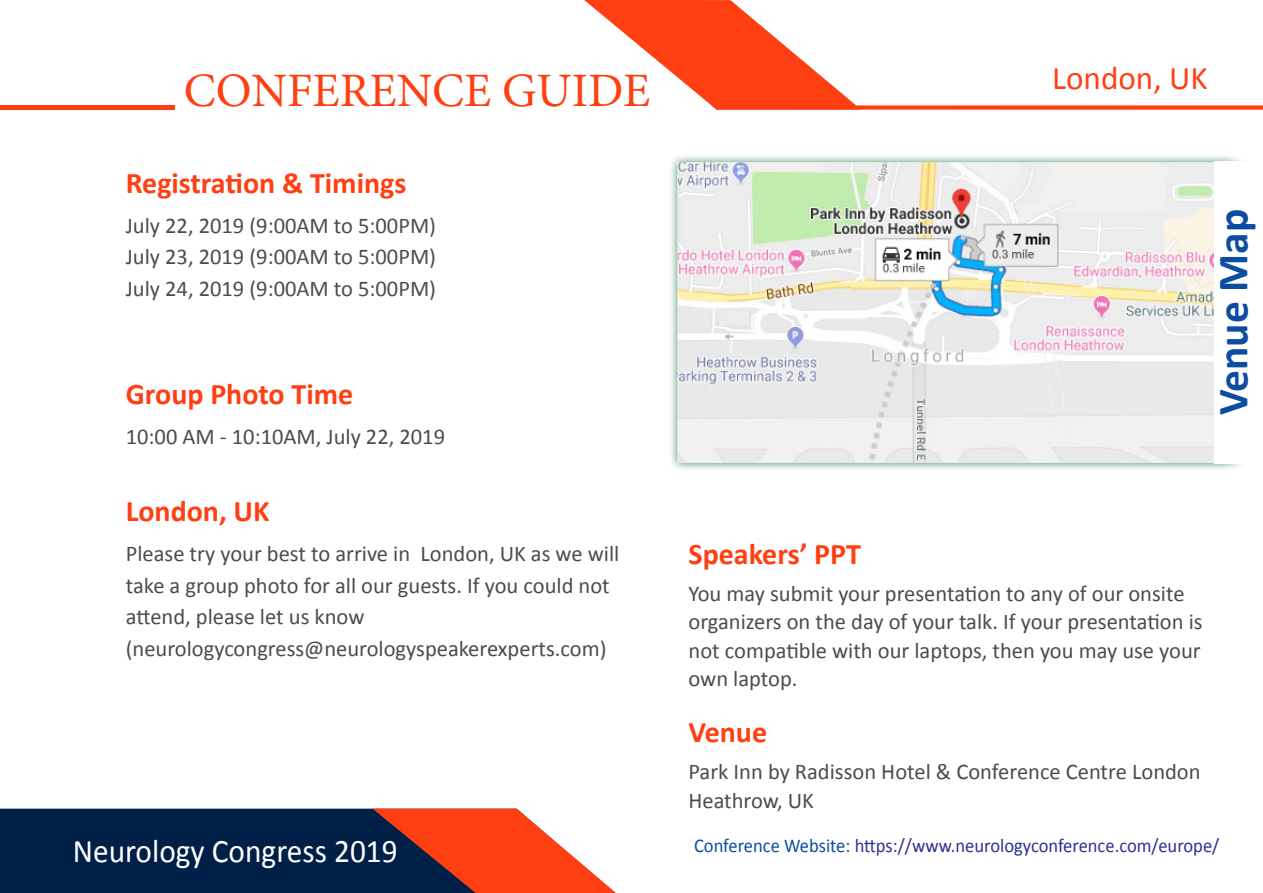
<style>
.page{position:relative;width:1263px;height:893px;background:#fff}
.page>*{position:absolute;margin:0;border:0;box-sizing:border-box;transform-origin:0 0}
.t1{font:48px "Minion Pro";color:#ff3f11}
.t2{font:700 43.5px "Calibri";color:#0d4da1}
.t3{font:33.15px "Calibri";color:#ff3f11}
.t4{font:33px "Calibri";color:#fff;scale:.95 1}
.t5{font:700 30px "Calibri";color:#ff3f11}
.t6{font:22.5px/28.5px "Calibri";color:#4b4c4d}
.t7{font:19.5px "Calibri";color:#2e3092;scale:.95 1}
.s1{color:#0d4da1}
</style>
<div class="page">
<div style="left:0;top:809px;width:372px;height:84px;background:#002047"></div>
<svg style="left:372px;top:809px;width:244px;height:84px"></svg>
<svg style="left:584px;top:0;width:679px;height:110px"></svg>
<div style="left:0;top:105px;width:174px;height:5px;background:#ff3f11"></div>
<div style="left:669px;top:153px;width:594px;height:319px;background:#00652e;opacity:.75"></div>
<img style="left:678px;top:162px;width:537px;height:301px">
<div style="left:1215px;top:161px;width:48px;height:302px;background:#fff"></div>
<p class="t1" style="left:184px;top:59px;width:468px">CONFERENCE GUIDE</p>
<p class="t5" style="left:126px;top:164px;width:282px">Registration &amp; Timings</p>
<p class="t6" style="left:126px;top:211px;width:312px">July 22, 2019 (9:00AM to 5:00PM)</p>
<p class="t6" style="left:126px;top:243px;width:312px">July 23, 2019 (9:00AM to 5:00PM)</p>
<p class="t6" style="left:126px;top:274px;width:312px">July 24, 2019 (9:00AM to 5:00PM)</p>
<p class="t5" style="left:126px;top:375px;width:229px">Group Photo Time</p>
<p class="t6" style="left:126px;top:423px;width:321px">10:00 AM - 10:10AM, July 22, 2019</p>
<p class="t5" style="left:126px;top:492px;width:145px">London, UK</p>
<p class="t6" style="left:126px;top:538px;width:495px;line-height:31.5px">Please try your best to arrive in London, UK as we will take a group photo for all our guests. If you could not attend, please let us know</p>
<p class="t6" style="left:126px;top:634px;width:482px">(neurologycongress@neurologyspeakerexperts.com)</p>
<p class="t3" style="left:1052px;top:57px;width:157px">London, UK</p>
<p class="t2" style="left:1205px;top:415px;width:208px;rotate:-90deg">Venue Map</p>
<p class="t5" style="left:688px;top:535px;width:174px">Speakers’ PPT</p>
<p class="t6" style="left:688px;top:579px;width:516px">You may submit your presentation to any of our onsite organizers on the day of your talk. If your presentation is not compatible with our laptops, then you may use your own laptop.</p>
<p class="t5" style="left:688px;top:713px;width:80px">Venue</p>
<p class="t6" style="left:688px;top:757px;width:514px">Park Inn by Radisson Hotel &amp; Conference Centre London<br>Heathrow, UK</p>
<p class="t4" style="left:73px;top:831px;width:343px">Neurology Congress 2019</p>
<p class="t7" style="left:694px;top:833px;width:554px"><span class="s1">Conference Website:</span> https://www.neurologyconference.com/europe/</p>
</div>
